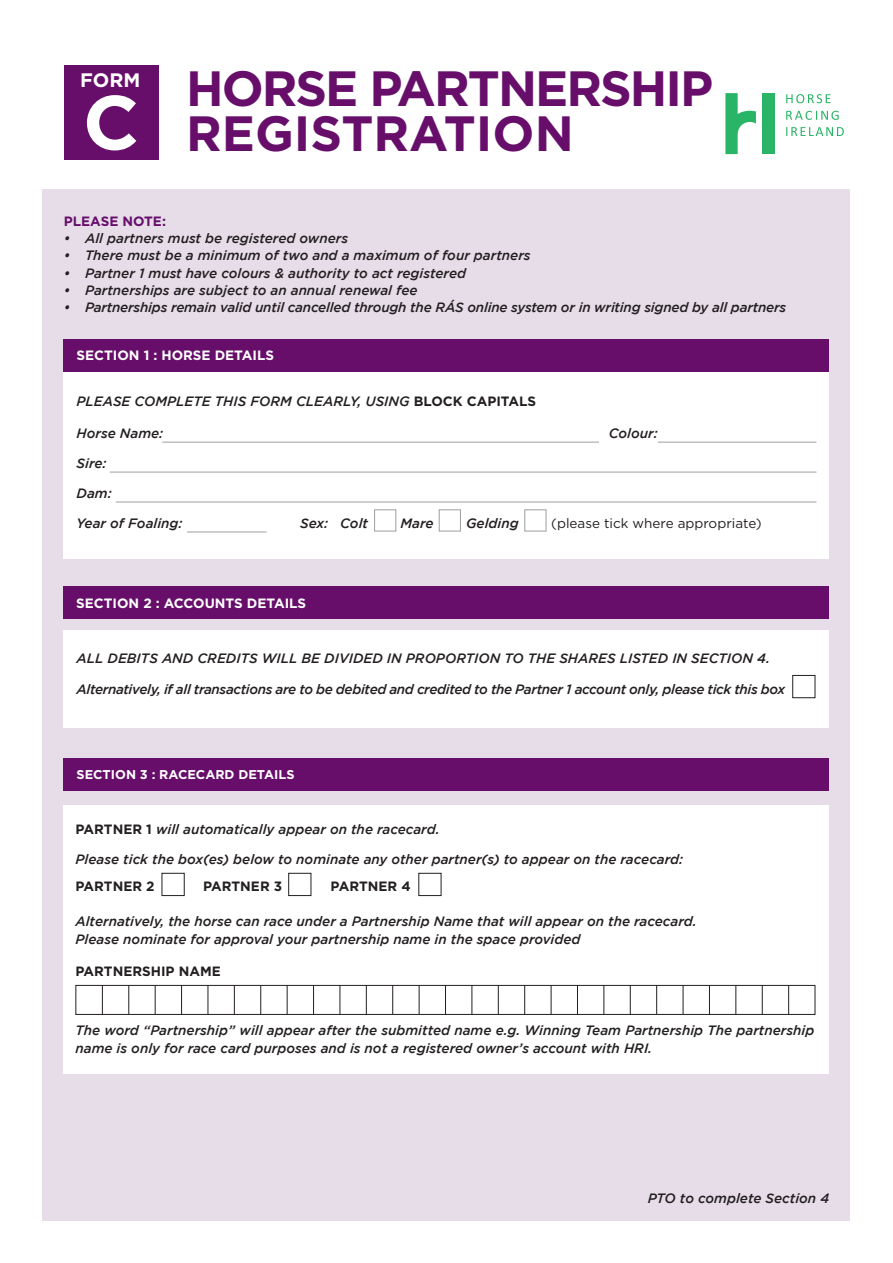
<style>
.page{position:relative;width:893px;height:1263px;background:#fff}
.page>*{position:absolute;margin:0;border:0;box-sizing:border-box;transform-origin:0 0}
.t1{font:700 49.5px/45px "Gotham";letter-spacing:-.04em;color:#670e6b}
.t2{font:700 19.5px "Gotham";color:#fff}
.t3{font:italic 500 13.5px/18px "Gotham";color:#231f20}
.t4{font:italic 500 13.5px "Gotham";letter-spacing:-.025em;color:#231f20}
.t5{font:700 13.5px "Gotham";color:#fff}
.t6{font:700 13.5px "Gotham";color:#231f20}
.t7{font:13.5px "Gotham";color:#231f20}
.t8{font:700 13.5px "Gotham";color:#670e6b}
.t9{font:700 12.75px "Gotham";color:#fff}
.s1{font-size:76.5px;color:#fff}
.s2{font-weight:700;font-style:normal}
</style>
<div class="page">
<div style="left:43px;top:189px;width:807px;height:1031px;background:#e6dde9"></div>
<div style="left:762px;top:93px;width:12px;height:61px;background:#2ab467"></div>
<svg style="left:725px;top:93px;width:31px;height:61px"></svg>
<svg style="left:786px;top:94px;width:45px;height:9px"></svg>
<svg style="left:786px;top:111px;width:53px;height:9px"></svg>
<svg style="left:786px;top:127px;width:58px;height:9px"></svg>
<div style="left:64px;top:65px;width:95px;height:95px;background:#670e6b"></div>
<div style="left:64px;top:367px;width:765px;height:192px;background:#fff"></div>
<div style="left:64px;top:339px;width:765px;height:33px;background:#670e6b"></div>
<hr style="left:162px;top:442px;width:654px;height:1px;background:#9d9fa2">
<hr style="left:116px;top:502px;width:700px;height:1px;background:#9d9fa2">
<hr style="left:110px;top:472px;width:706px;height:1px;background:#9d9fa2">
<hr style="left:187px;top:532px;width:79px;height:1px;background:#9d9fa2">
<div style="left:374px;top:509px;width:22px;height:22px;border:1px solid #9d9fa2"></div>
<div style="left:439px;top:509px;width:22px;height:22px;border:1px solid #9d9fa2"></div>
<div style="left:524px;top:509px;width:22px;height:22px;border:1px solid #9d9fa2"></div>
<div style="left:599px;top:441px;width:59px;height:9px;background:#fff"></div>
<div style="left:64px;top:586px;width:765px;height:33px;background:#670e6b"></div>
<div style="left:64px;top:630px;width:765px;height:98px;background:#fff"></div>
<div style="left:792px;top:675px;width:23px;height:23px;border:1px solid #231f20"></div>
<div style="left:64px;top:758px;width:765px;height:33px;background:#670e6b"></div>
<div style="left:64px;top:805px;width:765px;height:269px;background:#fff"></div>
<div style="left:75px;top:985px;width:740px;height:30px;border:1px solid #231f20"></div>
<svg style="left:102px;top:985px;width:1px;height:29px"></svg>
<svg style="left:128px;top:985px;width:1px;height:29px"></svg>
<svg style="left:155px;top:985px;width:1px;height:29px"></svg>
<svg style="left:181px;top:985px;width:1px;height:29px"></svg>
<svg style="left:208px;top:985px;width:1px;height:29px"></svg>
<svg style="left:234px;top:985px;width:1px;height:29px"></svg>
<svg style="left:260px;top:985px;width:1px;height:29px"></svg>
<svg style="left:287px;top:985px;width:1px;height:29px"></svg>
<svg style="left:313px;top:985px;width:1px;height:29px"></svg>
<svg style="left:340px;top:985px;width:1px;height:29px"></svg>
<svg style="left:366px;top:985px;width:1px;height:29px"></svg>
<svg style="left:392px;top:985px;width:1px;height:29px"></svg>
<svg style="left:419px;top:985px;width:1px;height:29px"></svg>
<svg style="left:445px;top:985px;width:1px;height:29px"></svg>
<svg style="left:472px;top:985px;width:1px;height:29px"></svg>
<svg style="left:498px;top:985px;width:1px;height:29px"></svg>
<svg style="left:524px;top:985px;width:1px;height:29px"></svg>
<svg style="left:551px;top:985px;width:1px;height:29px"></svg>
<svg style="left:577px;top:985px;width:1px;height:29px"></svg>
<svg style="left:604px;top:985px;width:1px;height:29px"></svg>
<svg style="left:630px;top:985px;width:1px;height:29px"></svg>
<svg style="left:656px;top:985px;width:1px;height:29px"></svg>
<svg style="left:683px;top:985px;width:1px;height:29px"></svg>
<svg style="left:709px;top:985px;width:1px;height:29px"></svg>
<svg style="left:735px;top:985px;width:1px;height:29px"></svg>
<svg style="left:762px;top:985px;width:1px;height:29px"></svg>
<svg style="left:788px;top:985px;width:1px;height:29px"></svg>
<div style="left:162px;top:873px;width:23px;height:23px;border:1px solid #231f20"></div>
<div style="left:288px;top:873px;width:23px;height:23px;border:1px solid #231f20"></div>
<div style="left:418px;top:873px;width:23px;height:23px;border:1px solid #231f20"></div>
<h1 class="t1" style="left:83px;top:65px;width:632px;text-indent:103px">HORSE PARTNERSHIP<br><span class="s1">C</span> REGISTRATION</h1>
<h2 class="t2" style="left:80px;top:67px;width:62px">FORM</h2>
<p class="t8" style="left:64px;top:212px;width:104px">PLEASE NOTE:</p>
<p class="t3" style="left:64px;top:229px;width:286px">• All partners must be registered owners</p>
<p class="t3" style="left:64px;top:247px;width:468px">• There must be a minimum of two and a maximum of four partners</p>
<p class="t3" style="left:64px;top:264px;width:404px">• Partner 1 must have colours &amp; authority to act registered</p>
<p class="t3" style="left:64px;top:281px;width:355px">• Partnerships are subject to an annual renewal fee</p>
<p class="t3" style="left:64px;top:298px;width:724px">• Partnerships remain valid until cancelled through the RÁS online system or in writing signed by all partners</p>
<p class="t5" style="left:77px;top:346px;width:199px">SECTION 1 : HORSE DETAILS</p>
<p class="t3" style="left:77px;top:392px;width:461px">PLEASE COMPLETE THIS FORM CLEARLY, USING <span class="s2">BLOCK CAPITALS</span></p>
<p class="t3" style="left:77px;top:424px;width:88px">Horse Name:</p>
<p class="t3" style="left:609px;top:424px;width:50px">Colour:</p>
<p class="t3" style="left:77px;top:454px;width:32px">Sire:</p>
<p class="t3" style="left:77px;top:484px;width:37px">Dam:</p>
<p class="t3" style="left:77px;top:514px;width:108px">Year of Foaling:</p>
<p class="t3" style="left:300px;top:514px;width:69px">Sex: Colt</p>
<p class="t3" style="left:400px;top:514px;width:35px">Mare</p>
<p class="t3" style="left:466px;top:514px;width:54px">Gelding</p>
<p class="t7" style="left:551px;top:515px;width:212px">(please tick where appropriate)</p>
<p class="t5" style="left:76px;top:594px;width:231px">SECTION 2 : ACCOUNTS DETAILS</p>
<p class="t3" style="left:77px;top:649px;width:695px">ALL DEBITS AND CREDITS WILL BE DIVIDED IN PROPORTION TO THE SHARES LISTED IN SECTION 4.</p>
<p class="t4" style="left:77px;top:681px;width:710px">Alternatively, if all transactions are to be debited and credited to the Partner 1 account only, please tick this box</p>
<p class="t9" style="left:77px;top:766px;width:219px">SECTION 3 : RACECARD DETAILS</p>
<p class="t3" style="left:75px;top:820px;width:366px"><span class="s2">PARTNER 1</span> will automatically appear on the racecard.</p>
<p class="t3" style="left:75px;top:850px;width:609px">Please tick the box(es) below to nominate any other partner(s) to appear on the racecard:</p>
<p class="t6" style="left:75px;top:877px;width:81px">PARTNER 2</p>
<p class="t6" style="left:203px;top:877px;width:81px">PARTNER 3</p>
<p class="t6" style="left:331px;top:877px;width:82px">PARTNER 4</p>
<p class="t3" style="left:75px;top:912px;width:623px">Alternatively, the horse can race under a Partnership Name that will appear on the racecard.<br>Please nominate for approval your partnership name in the space provided</p>
<p class="t6" style="left:75px;top:962px;width:147px">PARTNERSHIP NAME</p>
<p class="t3" style="left:75px;top:1021px;width:740px">The word “Partnership” will appear after the submitted name e.g. Winning Team Partnership The partnership name is only for race card purposes and is not a registered owner’s account with HRI.</p>
<p class="t3" style="left:648px;top:1189px;width:183px">PTO to complete Section 4</p>
</div>
